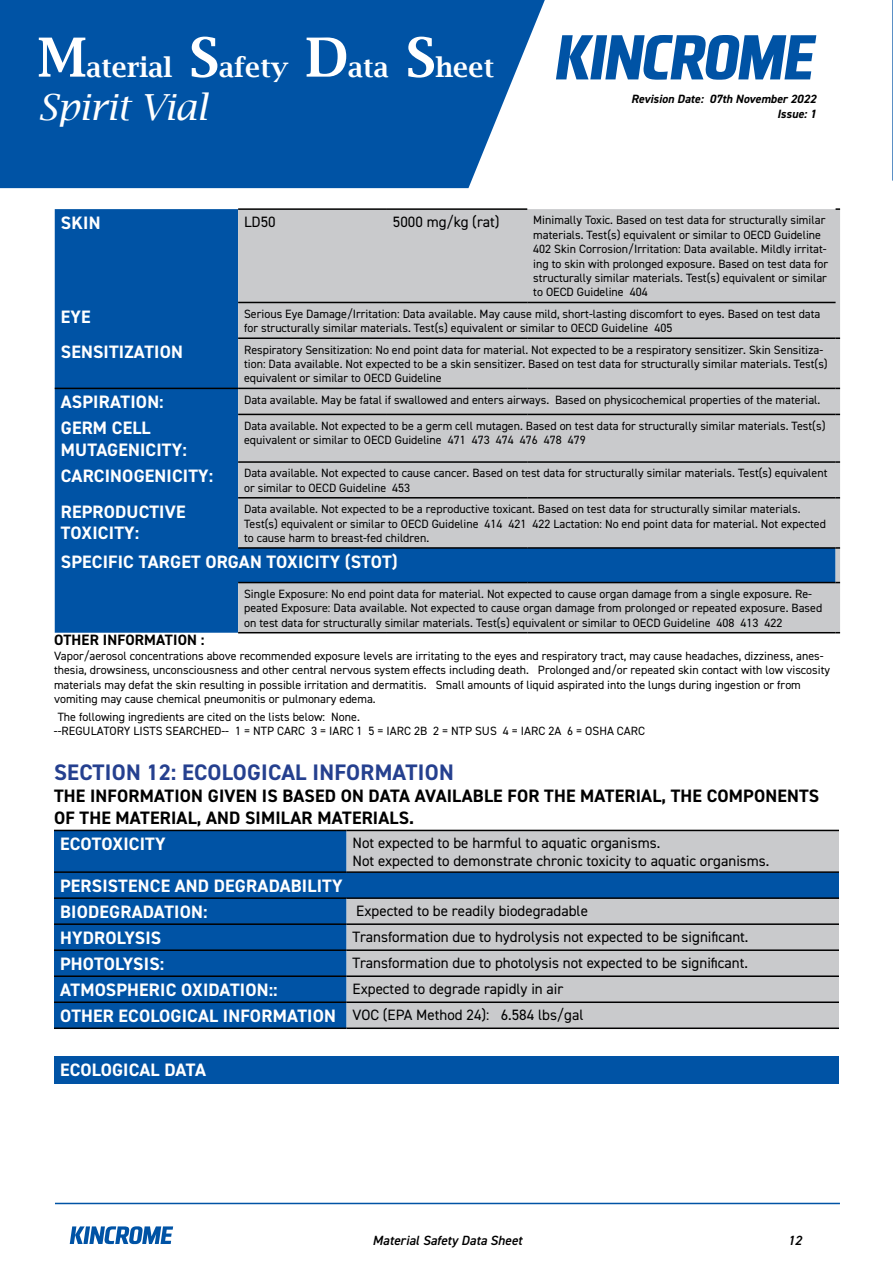
<style>
.page{position:relative;width:893px;height:1263px;background:#fff}
.page>*{position:absolute;margin:0;border:0;box-sizing:border-box;transform-origin:0 0}
.t1{font:italic 36px "Lucida Bright";color:#fff}
.t2{font:600 27px "Lucida Bright";color:#fff}
.t3{font:700 22.5px "DIN2014";letter-spacing:.01em;color:#25408f}
.t4{font:700 18px/21.6px "DIN2014";letter-spacing:.01em;color:#fff}
.t5{font:700 18px/21.6px "DIN2014";letter-spacing:.01em;color:#000}
.t6{font:15px/18px "DIN2014";color:#000}
.t7{font:700 15px "DIN2014";letter-spacing:.01em;color:#000}
.t8{font:italic 600 13.35px "DIN2014";color:#000}
.t9{font:12px/14.4px "DIN2014";color:#000}
.t10{font:italic 700 12px/14.4px "DIN2014";color:#000;text-align:right}
.s1{font-size:54px}
.s2{color:#c9cacc}
.s3{font-weight:700;font-size:18px;color:#fff}
</style>
<div class="page">
<div style="left:0;top:0;width:545px;height:188px;background:#0053a5"></div>
<svg style="left:556px;top:35px;width:260px;height:45px"></svg>
<svg style="left:70px;top:1226px;width:103px;height:18px"></svg>
<hr style="left:55px;top:1203px;width:785px;height:1px;background:#0053a5">
<svg style="left:892px;top:0;width:1px;height:181px"></svg>
<div style="left:55px;top:209px;width:183px;height:424px;background:#0053a5"></div>
<svg style="left:238px;top:209px;width:602px;height:423px;background:#b7bfc7"></svg>
<hr style="left:238px;top:208px;width:149px;height:2px;background:#000">
<hr style="left:387px;top:208px;width:140px;height:2px;background:#000">
<hr style="left:238px;top:302px;width:149px;height:1px;background:#000">
<hr style="left:387px;top:302px;width:140px;height:1px;background:#000">
<hr style="left:527px;top:302px;width:309px;height:1px;background:#000">
<hr style="left:238px;top:414px;width:149px;height:1px;background:#000">
<hr style="left:387px;top:414px;width:140px;height:1px;background:#000">
<hr style="left:527px;top:414px;width:309px;height:1px;background:#000">
<hr style="left:238px;top:461px;width:149px;height:2px;background:#000">
<hr style="left:387px;top:461px;width:140px;height:2px;background:#000">
<hr style="left:527px;top:461px;width:309px;height:2px;background:#000">
<hr style="left:238px;top:497px;width:149px;height:1px;background:#000">
<hr style="left:387px;top:497px;width:140px;height:1px;background:#000">
<hr style="left:527px;top:497px;width:309px;height:1px;background:#000">
<hr style="left:238px;top:547px;width:149px;height:2px;background:#000">
<hr style="left:387px;top:547px;width:140px;height:2px;background:#000">
<hr style="left:527px;top:547px;width:309px;height:2px;background:#000">
<hr style="left:238px;top:582px;width:149px;height:1px;background:#000">
<hr style="left:387px;top:582px;width:140px;height:1px;background:#000">
<hr style="left:527px;top:582px;width:309px;height:1px;background:#000">
<hr style="left:238px;top:632px;width:149px;height:1px;background:#000">
<hr style="left:387px;top:632px;width:140px;height:1px;background:#000">
<hr style="left:527px;top:632px;width:309px;height:1px;background:#000">
<hr style="left:238px;top:337px;width:149px;height:2px;background:#000">
<hr style="left:387px;top:337px;width:140px;height:2px;background:#000">
<hr style="left:527px;top:337px;width:309px;height:2px;background:#000">
<hr style="left:55px;top:388px;width:183px;height:1px;background:#000">
<hr style="left:238px;top:388px;width:149px;height:1px;background:#000">
<hr style="left:387px;top:388px;width:140px;height:1px;background:#000">
<hr style="left:527px;top:388px;width:309px;height:1px;background:#000">
<div style="left:54px;top:831px;width:293px;height:196px;background:#0053a5"></div>
<svg style="left:347px;top:831px;width:492px;height:196px;background:#aebac6"></svg>
<hr style="left:54px;top:830px;width:293px;height:1px;background:#000">
<hr style="left:54px;top:871px;width:293px;height:2px;background:#000">
<hr style="left:54px;top:897px;width:293px;height:2px;background:#000">
<hr style="left:54px;top:923px;width:293px;height:2px;background:#000">
<hr style="left:54px;top:949px;width:293px;height:2px;background:#000">
<hr style="left:54px;top:975px;width:293px;height:2px;background:#000">
<hr style="left:54px;top:1001px;width:293px;height:2px;background:#000">
<hr style="left:54px;top:1027px;width:293px;height:2px;background:#000">
<hr style="left:347px;top:830px;width:492px;height:1px;background:#000">
<hr style="left:347px;top:871px;width:492px;height:2px;background:#000">
<hr style="left:347px;top:897px;width:492px;height:2px;background:#000">
<hr style="left:347px;top:923px;width:492px;height:2px;background:#000">
<hr style="left:347px;top:949px;width:492px;height:2px;background:#000">
<hr style="left:347px;top:975px;width:492px;height:2px;background:#000">
<hr style="left:347px;top:1001px;width:492px;height:2px;background:#000">
<hr style="left:347px;top:1027px;width:492px;height:2px;background:#000">
<div style="left:54px;top:1056px;width:785px;height:28px;background:#0053a5"></div>
<h2 class="t2" style="left:38px;top:52px;width:458px"><span class="s1">M</span>aterial <span class="s1">S</span>afety <span class="s1">D</span>ata <span class="s1">S</span>heet</h2>
<h1 class="t1" style="left:38px;top:86px;width:171px">Spirit Vial</h1>
<p class="t10" style="left:631px;top:92px;width:187px">Revision Date: 07th November 2022<br>Issue: 1</p>
<h3 class="t4" style="left:61px;top:212px;width:41px">SKIN</h3>
<p class="t6" style="left:244px;top:212px;width:33px">LD50</p>
<p class="t6" style="left:393px;top:212px;width:108px">5000 mg/kg (rat)</p>
<p class="t9" style="left:533px;top:213px;width:296px">Minimally Toxic. Based on test data for structurally similar materials. Test(s) equivalent or similar to OECD Guideline 402 Skin Corrosion/Irritation: Data available. Mildly irritat&shy;ing to skin with prolonged exposure. Based on test data for structurally similar materials. Test(s) equivalent or similar to OECD Guideline 404</p>
<h3 class="t4" style="left:61px;top:305px;width:31px">EYE</h3>
<p class="t9" style="left:244px;top:306px;width:578px">Serious Eye Damage/Irritation: Data available. May cause mild, short-lasting discomfort to eyes. Based on test data for structurally similar materials. Test(s) equivalent or similar to OECD Guideline 405</p>
<h3 class="t4" style="left:61px;top:341px;width:124px">SENSITIZATION</h3>
<p class="t9" style="left:244px;top:342px;width:585px">Respiratory Sensitization: No end point data for material. Not expected to be a respiratory sensitizer. Skin Sensitiza&shy;tion: Data available. Not expected to be a skin sensitizer. Based on test data for structurally similar materials. Test(s) equivalent or similar to OECD Guideline <span class="s2">406</span></p>
<h3 class="t4" style="left:61px;top:391px;width:104px">ASPIRATION:</h3>
<p class="t9" style="left:244px;top:392px;width:578px">Data available. May be fatal if swallowed and enters airways. Based on physicochemical properties of the material.</p>
<h3 class="t4" style="left:61px;top:417px;width:127px">GERM CELL<br>MUTAGENICITY:</h3>
<p class="t9" style="left:244px;top:418px;width:583px">Data available. Not expected to be a germ cell mutagen. Based on test data for structurally similar materials. Test(s) equivalent or similar to OECD Guideline 471 473 474 476 478 479</p>
<h3 class="t4" style="left:61px;top:465px;width:154px">CARCINOGENICITY:</h3>
<p class="t9" style="left:244px;top:466px;width:585px">Data available. Not expected to cause cancer. Based on test data for structurally similar materials. Test(s) equivalent or similar to OECD Guideline 453</p>
<h3 class="t4" style="left:61px;top:501px;width:126px">REPRODUCTIVE<br>TOXICITY:</h3>
<p class="t9" style="left:244px;top:502px;width:583px">Data available. Not expected to be a reproductive toxicant. Based on test data for structurally similar materials.<br>Test(s) equivalent or similar to OECD Guideline 414 421 422 Lactation: No end point data for material. Not expected to cause harm to breast-fed children.</p>
<h3 class="t4" style="left:61px;top:551px;width:338px">SPECIFIC TARGET ORGAN TOXICITY (STOT)</h3>
<p class="t9" style="left:244px;top:586px;width:580px">Single Exposure: No end point data for material. Not expected to cause organ damage from a single exposure. Re&shy;peated Exposure: Data available. Not expected to cause organ damage from prolonged or repeated exposure. Based on test data for structurally similar materials. Test(s) equivalent or similar to OECD Guideline 408 413 422</p>
<p class="t7" style="left:54px;top:630px;width:152px">OTHER INFORMATION :</p>
<p class="t9" style="left:54px;top:648px;width:778px">Vapor/aerosol concentrations above recommended exposure levels are irritating to the eyes and respiratory tract, may cause headaches, dizziness, anes&shy;thesia, drowsiness, unconsciousness and other central nervous system effects including death. Prolonged and/or repeated skin contact with low viscosity materials may defat the skin resulting in possible irritation and dermatitis. Small amounts of liquid aspirated into the lungs during ingestion or from vomiting may cause chemical pneumonitis or pulmonary edema.</p>
<p class="t9" style="left:54px;top:709px;width:592px;text-indent:4px">The following ingredients are cited on the lists below: None.<br>--REGULATORY LISTS SEARCHED-- 1 = NTP CARC 3 = IARC 1 5 = IARC 2B 2 = NTP SUS 4 = IARC 2A 6 = OSHA CARC</p>
<h3 class="t3" style="left:54px;top:758px;width:401px">SECTION 12: ECOLOGICAL INFORMATION</h3>
<h3 class="t5" style="left:54px;top:785px;width:767px">THE INFORMATION GIVEN IS BASED ON DATA AVAILABLE FOR THE MATERIAL, THE COMPONENTS<br>OF THE MATERIAL, AND SIMILAR MATERIALS.</h3>
<h3 class="t4" style="left:60px;top:833px;width:107px">ECOTOXICITY</h3>
<p class="t6" style="left:353px;top:834px;width:418px">Not expected to be harmful to aquatic organisms.<br>Not expected to demonstrate chronic toxicity to aquatic organisms.</p>
<h3 class="t4" style="left:60px;top:873px;width:284px;line-height:26.1px">PERSISTENCE AND DEGRADABILITY<br>BIODEGRADATION:</h3>
<p class="t6" style="left:356px;top:901px;width:233px">Expected to be readily biodegradable</p>
<h3 class="t4" style="left:60px;top:927px;width:103px">HYDROLYSIS</h3>
<p class="t6" style="left:353px;top:927px;width:397px">Transformation due to hydrolysis not expected to be significant.</p>
<h3 class="t4" style="left:60px;top:953px;width:106px">PHOTOLYSIS:</h3>
<p class="t6" style="left:353px;top:953px;width:397px">Transformation due to photolysis not expected to be significant.</p>
<h3 class="t4" style="left:60px;top:979px;width:219px">ATMOSPHERIC OXIDATION::</h3>
<p class="t6" style="left:60px;top:975px;width:525px;line-height:26px;text-indent:292px">Expected to degrade rapidly in air<br><span class="s3">OTHER ECOLOGICAL INFORMATION</span> VOC (EPA Method 24): 6.584 lbs/gal</p>
<h3 class="t4" style="left:60px;top:1059px;width:147px">ECOLOGICAL DATA</h3>
<p class="t8" style="left:373px;top:1231px;width:151px">Material Safety Data Sheet</p>
<p class="t8" style="left:788px;top:1231px;width:15px">12</p>
</div>
